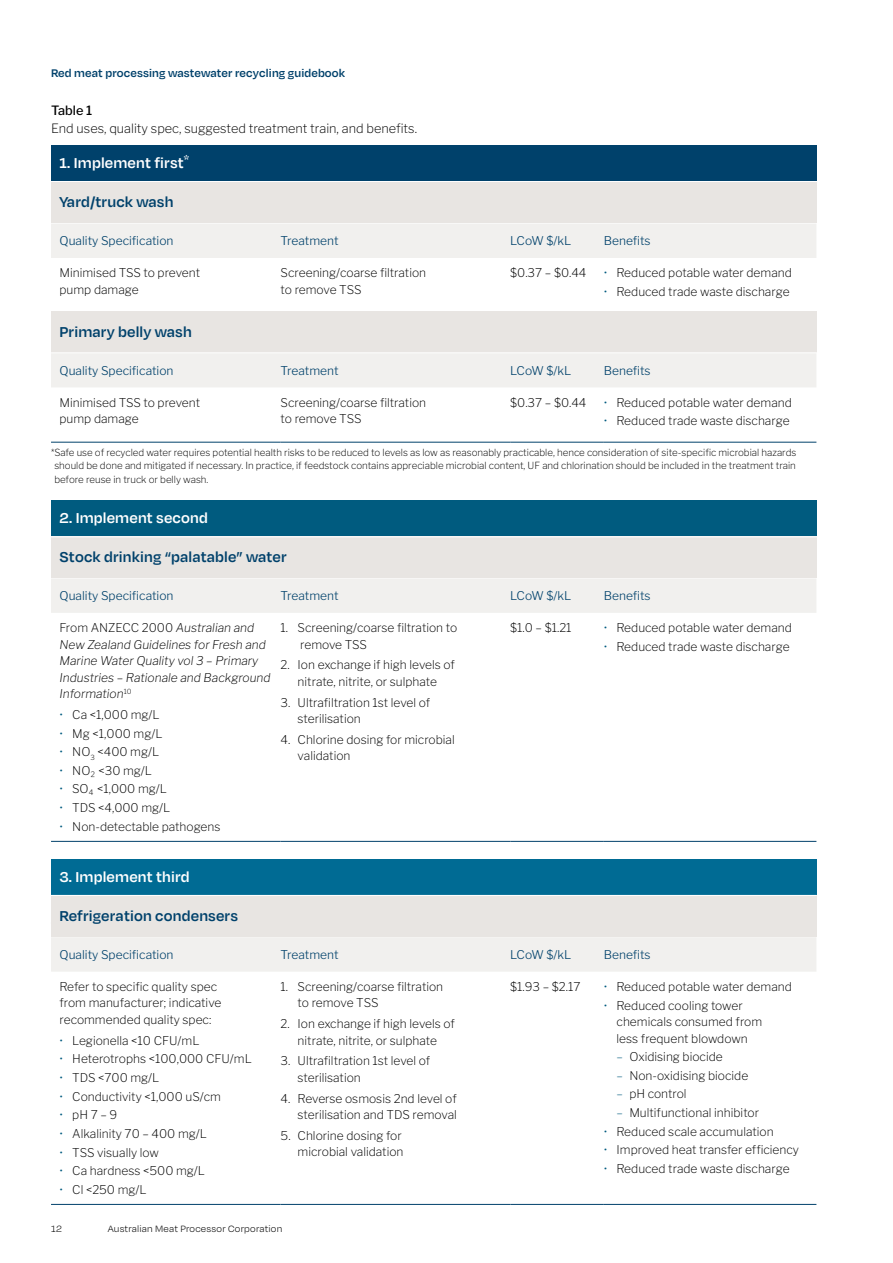
<style>
.page{position:relative;width:893px;height:1263px;background:#fff}
.page>*{position:absolute;margin:0;border:0;box-sizing:border-box;transform-origin:0 0}
.t1{font:600 16.5px "Degular";letter-spacing:.01em;color:#00416b}
.t2{font:600 16.5px "Degular";letter-spacing:.01em;color:#fff}
.t3{font:200 12.75px "Libre Franklin";color:#000}
.t4{font:600 12.75px "Degular";letter-spacing:.01em;color:#00416b}
.t5{font:500 12.75px "Libre Franklin";color:#000}
.t6{font:200 12px/16.5px "Libre Franklin";color:#000}
.t7{font:300 12px "Libre Franklin";color:#00416b}
.t8{font:italic 200 12px/16.5px "Libre Franklin";color:#000}
.t9{font:300 10.5px "Degular";letter-spacing:.02em;color:#000}
.t10{font:200 9.75px/13.5px "Libre Franklin";color:#000;text-align:justify}
.s1{color:#005b7f}
.s2{font-style:normal}
</style>
<div class="page">
<div style="left:51px;top:579px;width:765px;height:34px;background:#f1f0ee"></div>
<hr style="left:51px;top:841px;width:230px;height:1px;background:#00416b">
<hr style="left:281px;top:841px;width:229px;height:1px;background:#00416b">
<hr style="left:510px;top:841px;width:94px;height:1px;background:#00416b">
<hr style="left:604px;top:841px;width:212px;height:1px;background:#00416b">
<div style="left:51px;top:500px;width:765px;height:37px;background:#005b7f"></div>
<div style="left:51px;top:537px;width:765px;height:41px;background:#e8e5e2"></div>
<hr style="left:51px;top:537px;width:766px;height:1px;background:#fff">
<div style="left:51px;top:224px;width:765px;height:34px;background:#f1f0ee"></div>
<div style="left:51px;top:354px;width:765px;height:33px;background:#f1f0ee"></div>
<hr style="left:51px;top:442px;width:230px;height:1px;background:#00416b">
<hr style="left:281px;top:442px;width:229px;height:1px;background:#00416b">
<hr style="left:510px;top:442px;width:94px;height:1px;background:#00416b">
<hr style="left:604px;top:442px;width:212px;height:1px;background:#00416b">
<div style="left:51px;top:145px;width:765px;height:37px;background:#00416b"></div>
<div style="left:51px;top:182px;width:765px;height:41px;background:#e8e5e2"></div>
<hr style="left:51px;top:181px;width:766px;height:1px;background:#fff">
<div style="left:51px;top:311px;width:765px;height:42px;background:#e8e5e2"></div>
<div style="left:51px;top:937px;width:765px;height:35px;background:#f1f0ee"></div>
<hr style="left:51px;top:1204px;width:230px;height:1px;background:#00416b">
<hr style="left:281px;top:1204px;width:229px;height:1px;background:#00416b">
<hr style="left:510px;top:1204px;width:94px;height:1px;background:#00416b">
<hr style="left:604px;top:1204px;width:212px;height:1px;background:#00416b">
<div style="left:51px;top:858px;width:765px;height:37px;background:#006b94"></div>
<div style="left:51px;top:895px;width:765px;height:42px;background:#e8e5e2"></div>
<hr style="left:51px;top:895px;width:766px;height:1px;background:#fff">
<p class="t4" style="left:51px;top:65px;width:296px">Red meat processing wastewater recycling guidebook</p>
<p class="t5" style="left:51px;top:100px;width:43px">Table 1</p>
<p class="t3" style="left:51px;top:118px;width:368px">End uses, quality spec, suggested treatment train, and benefits.</p>
<h1 class="t2" style="left:60px;top:153px;width:131px">1. Implement first<sup>*</sup></h1>
<h1 class="t1" style="left:60px;top:192px;width:115px">Yard/truck wash</h1>
<p class="t7" style="left:60px;top:231px;width:115px">Quality Specification</p>
<p class="t7" style="left:281px;top:231px;width:59px">Treatment</p>
<p class="t7" style="left:510px;top:231px;width:63px">LCoW $/kL</p>
<p class="t7" style="left:604px;top:231px;width:48px">Benefits</p>
<p class="t6" style="left:60px;top:264px;width:142px">Minimised TSS to prevent pump damage</p>
<p class="t6" style="left:281px;top:264px;width:147px">Screening/coarse filtration to remove TSS</p>
<p class="t6" style="left:510px;top:264px;width:78px">$0.37 – $0.44</p>
<p class="t6" style="left:604px;top:264px;width:190px"><span class="s1">•</span> Reduced potable water demand</p>
<p class="t6" style="left:604px;top:282px;width:187px"><span class="s1">•</span> Reduced trade waste discharge</p>
<h1 class="t1" style="left:60px;top:321px;width:134px">Primary belly wash</h1>
<p class="t7" style="left:60px;top:361px;width:115px">Quality Specification</p>
<p class="t7" style="left:281px;top:361px;width:59px">Treatment</p>
<p class="t7" style="left:510px;top:361px;width:63px">LCoW $/kL</p>
<p class="t7" style="left:604px;top:361px;width:48px">Benefits</p>
<p class="t6" style="left:60px;top:393px;width:142px">Minimised TSS to prevent pump damage</p>
<p class="t6" style="left:281px;top:393px;width:147px">Screening/coarse filtration to remove TSS</p>
<p class="t6" style="left:510px;top:393px;width:78px">$0.37 – $0.44</p>
<p class="t6" style="left:604px;top:393px;width:190px"><span class="s1">•</span> Reduced potable water demand</p>
<p class="t6" style="left:604px;top:412px;width:187px"><span class="s1">•</span> Reduced trade waste discharge</p>
<p class="t10" style="left:54px;top:445px;width:743px;text-indent:-3px">*Safe use of recycled water requires potential health risks to be reduced to levels as low as reasonably practicable, hence consideration of site-specific microbial hazards should be done and mitigated if necessary. In practice, if feedstock contains appreciable microbial content, UF and chlorination should be included in the treatment train before reuse in truck or belly wash.</p>
<h1 class="t2" style="left:60px;top:508px;width:150px">2. Implement second</h1>
<h1 class="t1" style="left:60px;top:547px;width:229px">Stock drinking “palatable” water</h1>
<p class="t7" style="left:60px;top:586px;width:115px">Quality Specification</p>
<p class="t7" style="left:281px;top:586px;width:59px">Treatment</p>
<p class="t7" style="left:510px;top:586px;width:63px">LCoW $/kL</p>
<p class="t7" style="left:604px;top:586px;width:48px">Benefits</p>
<p class="t8" style="left:60px;top:619px;width:213px"><span class="s2">From ANZECC 2000</span> Australian and<br>New Zealand Guidelines for Fresh and<br>Marine Water Quality vol 3 – Primary<br>Industries – Rationale and Background<br>Information<sup>10</sup></p>
<p class="t6" style="left:60px;top:705px;width:102px"><span class="s1">•</span> Ca &lt;1,000 mg/L</p>
<p class="t6" style="left:60px;top:724px;width:104px"><span class="s1">•</span> Mg &lt;1,000 mg/L</p>
<p class="t6" style="left:60px;top:742px;width:101px"><span class="s1">•</span> NO<sub>3</sub> &lt;400 mg/L</p>
<p class="t6" style="left:60px;top:761px;width:94px"><span class="s1">•</span> NO2 &lt;30 mg/L</p>
<p class="t6" style="left:60px;top:780px;width:109px"><span class="s1">•</span> SO4 &lt;1,000 mg/L</p>
<p class="t6" style="left:60px;top:798px;width:112px"><span class="s1">•</span> TDS &lt;4,000 mg/L</p>
<p class="t6" style="left:60px;top:817px;width:162px"><span class="s1">•</span> Non-detectable pathogens</p>
<p class="t6" style="left:510px;top:618px;width:63px">$1.0 – $1.21</p>
<p class="t6" style="left:604px;top:618px;width:190px"><span class="s1">•</span> Reduced potable water demand</p>
<p class="t6" style="left:604px;top:637px;width:187px"><span class="s1">•</span> Reduced trade waste discharge</p>
<p class="t6" style="left:300px;top:618px;width:158px;text-indent:-20px">1. Screening/coarse filtration to remove TSS</p>
<p class="t6" style="left:281px;top:656px;width:176px;text-align:center">2. Ion exchange if high levels of nitrate, nitrite, or sulphate</p>
<p class="t6" style="left:298px;top:693px;width:134px;text-indent:-17px">3. Ultrafiltration 1st level of sterilisation</p>
<p class="t6" style="left:298px;top:730px;width:159px;text-indent:-17px">4. Chlorine dosing for microbial validation</p>
<h1 class="t2" style="left:60px;top:866px;width:132px">3. Implement third</h1>
<h1 class="t1" style="left:60px;top:906px;width:180px">Refrigeration condensers</h1>
<h1 class="t1" style="left:51px;top:913px;width:200px">Order of Implementation – 3</h1>
<p class="t7" style="left:60px;top:945px;width:115px">Quality Specification</p>
<p class="t7" style="left:281px;top:945px;width:59px">Treatment</p>
<p class="t7" style="left:510px;top:945px;width:63px">LCoW $/kL</p>
<p class="t7" style="left:604px;top:945px;width:48px">Benefits</p>
<p class="t6" style="left:60px;top:977px;width:163px">Refer to specific quality spec from manufacturer; indicative recommended quality spec:</p>
<p class="t6" style="left:60px;top:1031px;width:141px"><span class="s1">•</span> Legionella &lt;10 CFU/mL</p>
<p class="t6" style="left:60px;top:1050px;width:194px"><span class="s1">•</span> Heterotrophs &lt;100,000 CFU/mL</p>
<p class="t6" style="left:60px;top:1068px;width:101px"><span class="s1">•</span> TDS &lt;700 mg/L</p>
<p class="t6" style="left:60px;top:1087px;width:163px"><span class="s1">•</span> Conductivity &lt;1,000 uS/cm</p>
<p class="t6" style="left:60px;top:1105px;width:59px"><span class="s1">•</span> pH 7 – 9</p>
<p class="t6" style="left:60px;top:1124px;width:149px"><span class="s1">•</span> Alkalinity 70 – 400 mg/L</p>
<p class="t6" style="left:60px;top:1143px;width:101px"><span class="s1">•</span> TSS visually low</p>
<p class="t6" style="left:60px;top:1161px;width:147px"><span class="s1">•</span> Ca hardness &lt;500 mg/L</p>
<p class="t6" style="left:60px;top:1180px;width:89px"><span class="s1">•</span> Cl &lt;250 mg/L</p>
<p class="t6" style="left:510px;top:977px;width:72px">$1.93 – $2.17</p>
<p class="t6" style="left:604px;top:977px;width:190px"><span class="s1">•</span> Reduced potable water demand</p>
<p class="t6" style="left:617px;top:996px;width:147px;text-indent:-13px"><span class="s1">•</span> Reduced cooling tower chemicals consumed from less frequent blowdown</p>
<p class="t6" style="left:617px;top:1047px;width:108px"><span class="s1">–</span> Oxidising biocide</p>
<p class="t6" style="left:617px;top:1066px;width:133px"><span class="s1">–</span> Non-oxidising biocide</p>
<p class="t6" style="left:617px;top:1085px;width:72px"><span class="s1">–</span> pH control</p>
<p class="t6" style="left:617px;top:1103px;width:144px"><span class="s1">–</span> Multifunctional inhibitor</p>
<p class="t6" style="left:604px;top:1122px;width:171px"><span class="s1">•</span> Reduced scale accumulation</p>
<p class="t6" style="left:604px;top:1140px;width:197px"><span class="s1">•</span> Improved heat transfer efficiency</p>
<p class="t6" style="left:604px;top:1159px;width:187px"><span class="s1">•</span> Reduced trade waste discharge</p>
<p class="t6" style="left:298px;top:977px;width:147px;text-indent:-17px">1. Screening/coarse filtration to remove TSS</p>
<p class="t6" style="left:281px;top:1014px;width:176px;text-align:center">2. Ion exchange if high levels of nitrate, nitrite, or sulphate</p>
<p class="t6" style="left:298px;top:1052px;width:134px;text-indent:-17px">3. Ultrafiltration 1st level of sterilisation</p>
<p class="t6" style="left:281px;top:1089px;width:178px;text-align:right">4. Reverse osmosis 2nd level of sterilisation and TDS removal</p>
<p class="t6" style="left:281px;top:1126px;width:124px;text-align:right">5. Chlorine dosing for microbial validation</p>
<p class="t9" style="left:51px;top:1223px;width:12px">12</p>
<p class="t9" style="left:108px;top:1223px;width:176px">Australian Meat Processor Corporation</p>
</div>
